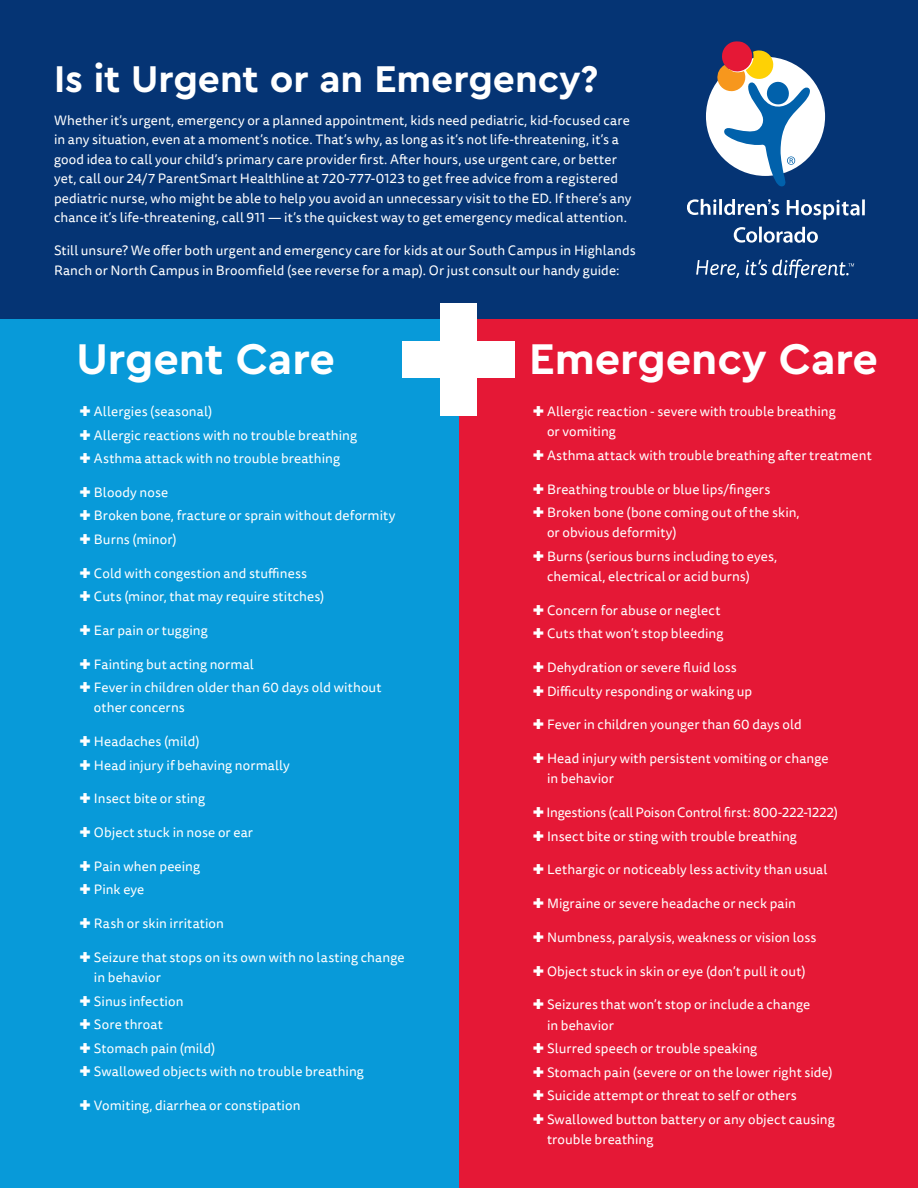
<style>
.page{position:relative;width:918px;height:1188px;background:#fff}
.page>*{position:absolute;margin:0;border:0;box-sizing:border-box;transform-origin:0 0}
.Large_Header{font:700 45px "Cera PRO";letter-spacing:-.005em;color:#fff}
.Large_Header-2{font:700 39px "Cera PRO";color:#fff}
.Body_Copy_-_Preferre{font:13.5px/20.2px "Tisa Sans OT";letter-spacing:.005em;color:#fff}
</style>
<div class="page">
<div style="left:0;top:0;width:918px;height:328px;background:#053474"></div>
<div style="left:0;top:319px;width:459px;height:869px;background:#089ad9"></div>
<div style="left:459px;top:319px;width:459px;height:869px;background:#e51836"></div>
<div style="left:441px;top:304px;width:36px;height:112px;background:#fff"></div>
<div style="left:403px;top:342px;width:112px;height:36px;background:#fff"></div>
<div style="left:706px;top:57px;width:119px;height:119px;background:#fff;border-radius:50%"></div>
<svg style="left:687px;top:199px;width:29px;height:16px"></svg>
<hr style="left:719px;top:199px;width:3px;height:16px;background:#fff">
<svg style="left:724px;top:199px;width:55px;height:16px"></svg>
<svg style="left:787px;top:200px;width:73px;height:20px"></svg>
<hr style="left:862px;top:199px;width:3px;height:16px;background:#fff">
<svg style="left:734px;top:227px;width:23px;height:16px"></svg>
<hr style="left:759px;top:227px;width:3px;height:15px;background:#fff">
<svg style="left:764px;top:227px;width:54px;height:16px"></svg>
<svg style="left:696px;top:260px;width:43px;height:18px"></svg>
<svg style="left:746px;top:259px;width:108px;height:19px"></svg>
<svg style="left:717px;top:41px;width:94px;height:146px"></svg>
<p class="Large_Header-2" style="left:54px;top:53px;width:546px">Is it Urgent or an Emergency?</p>
<p class="Body_Copy_-_Preferre" style="left:54px;top:111px;width:579px;line-height:19.5px">Whether it’s urgent, emergency or a planned appointment, kids need pediatric, kid-focused care in any situation, even at a moment’s notice. That’s why, as long as it’s not life-threatening, it’s a good idea to call your child’s primary care provider first. After hours, use urgent care, or better yet, call our 24/7 ParentSmart Healthline at 720-777-0123 to get free advice from a registered pediatric nurse, who might be able to help you avoid an unnecessary visit to the ED. If there’s any chance it’s life-threatening, call 911 — it’s the quickest way to get emergency medical attention.</p>
<p class="Body_Copy_-_Preferre" style="left:54px;top:242px;width:583px;line-height:19.5px">Still unsure? We offer both urgent and emergency care for kids at our South Campus in Highlands<br>Ranch or North Campus in Broomfield (see reverse for a map). Or just consult our handy guide:</p>
<p class="Large_Header" style="left:77px;top:329px;width:260px">Urgent Care</p>
<p class="Large_Header" style="left:529px;top:329px;width:350px">Emergency Care</p>
<p class="Body_Copy_-_Preferre" style="left:94px;top:402px;width:120px">Allergies (seasonal)</p>
<p class="Body_Copy_-_Preferre" style="left:94px;top:426px;width:265px">Allergic reactions with no trouble breathing</p>
<p class="Body_Copy_-_Preferre" style="left:94px;top:449px;width:248px">Asthma attack with no trouble breathing</p>
<p class="Body_Copy_-_Preferre" style="left:94px;top:483px;width:76px">Bloody nose</p>
<p class="Body_Copy_-_Preferre" style="left:94px;top:506px;width:303px">Broken bone, fracture or sprain without deformity</p>
<p class="Body_Copy_-_Preferre" style="left:94px;top:530px;width:84px">Burns (minor)</p>
<p class="Body_Copy_-_Preferre" style="left:94px;top:564px;width:215px">Cold with congestion and stuffiness</p>
<p class="Body_Copy_-_Preferre" style="left:94px;top:587px;width:232px">Cuts (minor, that may require stitches)</p>
<p class="Body_Copy_-_Preferre" style="left:94px;top:621px;width:115px">Ear pain or tugging</p>
<p class="Body_Copy_-_Preferre" style="left:94px;top:655px;width:161px">Fainting but acting normal</p>
<p class="Body_Copy_-_Preferre" style="left:94px;top:678px;width:289px">Fever in children older than 60 days old without other concerns</p>
<p class="Body_Copy_-_Preferre" style="left:94px;top:732px;width:107px">Headaches (mild)</p>
<p class="Body_Copy_-_Preferre" style="left:94px;top:756px;width:197px">Head injury if behaving normally</p>
<p class="Body_Copy_-_Preferre" style="left:94px;top:789px;width:113px">Insect bite or sting</p>
<p class="Body_Copy_-_Preferre" style="left:94px;top:823px;width:161px">Object stuck in nose or ear</p>
<p class="Body_Copy_-_Preferre" style="left:94px;top:857px;width:108px">Pain when peeing</p>
<p class="Body_Copy_-_Preferre" style="left:94px;top:880px;width:52px">Pink eye</p>
<p class="Body_Copy_-_Preferre" style="left:94px;top:914px;width:132px">Rash or skin irritation</p>
<p class="Body_Copy_-_Preferre" style="left:94px;top:948px;width:312px">Seizure that stops on its own with no lasting change in behavior</p>
<p class="Body_Copy_-_Preferre" style="left:94px;top:992px;width:91px">Sinus infection</p>
<p class="Body_Copy_-_Preferre" style="left:94px;top:1015px;width:70px">Sore throat</p>
<p class="Body_Copy_-_Preferre" style="left:94px;top:1039px;width:123px">Stomach pain (mild)</p>
<p class="Body_Copy_-_Preferre" style="left:94px;top:1062px;width:271px">Swallowed objects with no trouble breathing</p>
<p class="Body_Copy_-_Preferre" style="left:94px;top:1096px;width:208px">Vomiting, diarrhea or constipation</p>
<p class="Body_Copy_-_Preferre" style="left:547px;top:402px;width:290px">Allergic reaction - severe with trouble breathing or vomiting</p>
<p class="Body_Copy_-_Preferre" style="left:547px;top:446px;width:326px">Asthma attack with trouble breathing after treatment</p>
<p class="Body_Copy_-_Preferre" style="left:547px;top:480px;width:225px">Breathing trouble or blue lips/fingers</p>
<p class="Body_Copy_-_Preferre" style="left:547px;top:503px;width:254px">Broken bone (bone coming out of the skin, or obvious deformity)</p>
<p class="Body_Copy_-_Preferre" style="left:547px;top:547px;width:232px">Burns (serious burns including to eyes, chemical, electrical or acid burns)</p>
<p class="Body_Copy_-_Preferre" style="left:547px;top:601px;width:175px">Concern for abuse or neglect</p>
<p class="Body_Copy_-_Preferre" style="left:547px;top:624px;width:178px">Cuts that won’t stop bleeding</p>
<p class="Body_Copy_-_Preferre" style="left:547px;top:658px;width:191px">Dehydration or severe fluid loss</p>
<p class="Body_Copy_-_Preferre" style="left:547px;top:682px;width:207px">Difficulty responding or waking up</p>
<p class="Body_Copy_-_Preferre" style="left:547px;top:715px;width:256px">Fever in children younger than 60 days old</p>
<p class="Body_Copy_-_Preferre" style="left:547px;top:749px;width:283px">Head injury with persistent vomiting or change in behavior</p>
<p class="Body_Copy_-_Preferre" style="left:547px;top:803px;width:293px">Ingestions (call Poison Control first: 800-222-1222)</p>
<p class="Body_Copy_-_Preferre" style="left:547px;top:827px;width:251px">Insect bite or sting with trouble breathing</p>
<p class="Body_Copy_-_Preferre" style="left:547px;top:860px;width:282px">Lethargic or noticeably less activity than usual</p>
<p class="Body_Copy_-_Preferre" style="left:547px;top:894px;width:250px">Migraine or severe headache or neck pain</p>
<p class="Body_Copy_-_Preferre" style="left:547px;top:928px;width:271px">Numbness, paralysis, weakness or vision loss</p>
<p class="Body_Copy_-_Preferre" style="left:547px;top:962px;width:260px">Object stuck in skin or eye (don’t pull it out)</p>
<p class="Body_Copy_-_Preferre" style="left:547px;top:995px;width:265px">Seizures that won’t stop or include a change in behavior</p>
<p class="Body_Copy_-_Preferre" style="left:547px;top:1039px;width:212px">Slurred speech or trouble speaking</p>
<p class="Body_Copy_-_Preferre" style="left:547px;top:1063px;width:287px">Stomach pain (severe or on the lower right side)</p>
<p class="Body_Copy_-_Preferre" style="left:547px;top:1086px;width:251px">Suicide attempt or threat to self or others</p>
<p class="Body_Copy_-_Preferre" style="left:547px;top:1110px;width:289px">Swallowed button battery or any object causing trouble breathing</p>
</div>
